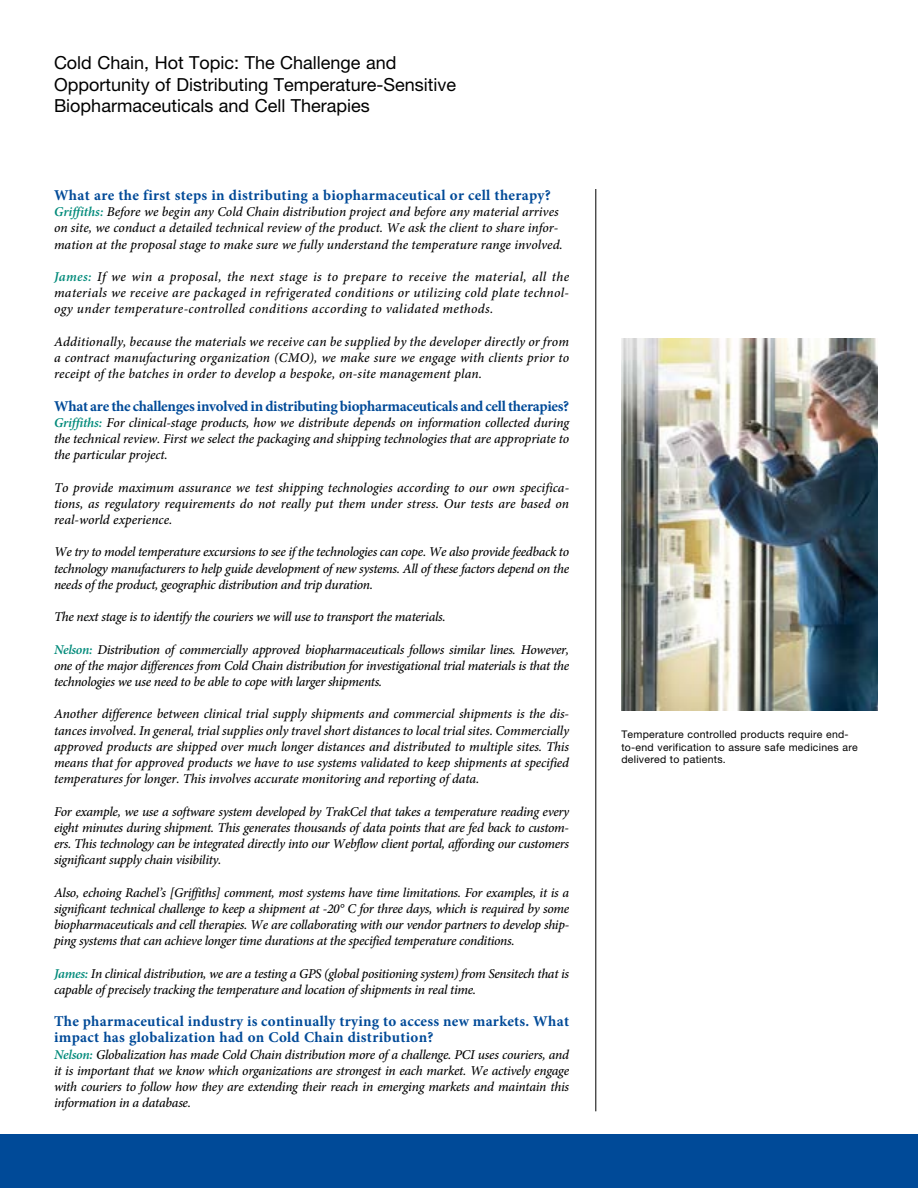
<style>
.page{position:relative;width:918px;height:1188px;background:#fff}
.page>*{position:absolute;margin:0;border:0;box-sizing:border-box;transform-origin:0 0}
.t1{font:18px/21.6px "Helvetica Neue";color:#000}
.t2{font:700 15px/16.2px "Minion Pro";letter-spacing:.02em;color:#004a98}
.t3{font:700 15px "Minion Pro";letter-spacing:-.02em;color:#004a98}
.t4{font:italic 500 13.5px/16.2px "Minion Pro";letter-spacing:-.01em;color:#000;text-align:justify}
.t5{font:10.5px/12.6px "Helvetica Neue";letter-spacing:.025em;color:#000}
.s1{font-weight:600;color:#008a7a}
</style>
<div class="page">
<div style="left:0;top:1134px;width:918px;height:54px;background:#004a98"></div>
<hr style="left:596px;top:189px;width:1px;height:922px;background:#000">
<img style="left:621px;top:338px;width:257px;height:373px">
<h1 class="t1" style="left:54px;top:52px;width:404px">Cold Chain, Hot Topic: The Challenge and<br>Opportunity of Distributing Temperature-Sensitive<br>Biopharmaceuticals and Cell Therapies</h1>
<p class="t2" style="left:54px;top:187px;width:498px">What are the first steps in distributing a biopharmaceutical or cell therapy?</p>
<p class="t4" style="left:54px;top:204px;width:510px;text-align:left"><span class="s1">Griffiths:</span> Before we begin any Cold Chain distribution project and before any material arrives on site, we conduct a detailed technical review of the product. We ask the client to share infor&shy;mation at the proposal stage to make sure we fully understand the temperature range involved.</p>
<p class="t4" style="left:54px;top:268px;width:517px"><span class="s1">James:</span> If we win a proposal, the next stage is to prepare to receive the material, all the materials we receive are packaged in refrigerated conditions or utilizing cold plate technol&shy;ogy under temperature-controlled conditions according to validated methods.</p>
<p class="t4" style="left:54px;top:333px;width:517px">Additionally, because the materials we receive can be supplied by the developer directly or from a contract manufacturing organization (CMO), we make sure we engage with clients prior to receipt of the batches in order to develop a bespoke, on-site management plan.</p>
<p class="t3" style="left:54px;top:395px;width:517px">What are the challenges involved in distributing biopharmaceuticals and cell therapies?</p>
<p class="t4" style="left:54px;top:414px;width:517px"><span class="s1">Griffiths:</span> For clinical-stage products, how we distribute depends on information collected during the technical review. First we select the packaging and shipping technologies that are appropriate to the particular project.</p>
<p class="t4" style="left:54px;top:479px;width:517px">To provide maximum assurance we test shipping technologies according to our own specifica&shy;tions, as regulatory requirements do not really put them under stress. Our tests are based on real-world experience.</p>
<p class="t4" style="left:54px;top:544px;width:517px">We try to model temperature excursions to see if the technologies can cope. We also provide feedback to technology manufacturers to help guide development of new systems. All of these factors depend on the needs of the product, geographic distribution and trip duration.</p>
<p class="t4" style="left:54px;top:609px;width:393px">The next stage is to identify the couriers we will use to transport the materials.</p>
<p class="t4" style="left:54px;top:641px;width:517px"><span class="s1">Nelson:</span> Distribution of commercially approved biopharmaceuticals follows similar lines. However, one of the major differences from Cold Chain distribution for investigational trial materials is that the technologies we use need to be able to cope with larger shipments.</p>
<p class="t4" style="left:54px;top:706px;width:517px">Another difference between clinical trial supply shipments and commercial shipments is the dis&shy;tances involved. In general, trial supplies only travel short distances to local trial sites. Commercially approved products are shipped over much longer distances and distributed to multiple sites. This means that for approved products we have to use systems validated to keep shipments at specified temperatures for longer. This involves accurate monitoring and reporting of data.</p>
<p class="t4" style="left:54px;top:803px;width:517px">For example, we use a software system developed by TrakCel that takes a temperature reading every eight minutes during shipment. This generates thousands of data points that are fed back to custom&shy;ers. This technology can be integrated directly into our Webflow client portal, affording our customers significant supply chain visibility.</p>
<p class="t4" style="left:54px;top:884px;width:517px">Also, echoing Rachel’s [Griffiths] comment, most systems have time limitations. For examples, it is a significant technical challenge to keep a shipment at -20° C for three days, which is required by some biopharmaceuticals and cell therapies. We are collaborating with our vendor partners to develop ship&shy;ping systems that can achieve longer time durations at the specified temperature conditions.</p>
<p class="t4" style="left:54px;top:965px;width:517px"><span class="s1">James:</span> In clinical distribution, we are a testing a GPS (global positioning system) from Sensitech that is capable of precisely tracking the temperature and location of shipments in real time.</p>
<p class="t2" style="left:54px;top:1013px;width:517px">The pharmaceutical industry is continually trying to access new markets. What impact has globalization had on Cold Chain distribution?</p>
<p class="t4" style="left:54px;top:1046px;width:517px"><span class="s1">Nelson:</span> Globalization has made Cold Chain distribution more of a challenge. PCI uses couriers, and it is important that we know which organizations are strongest in each market. We actively engage with couriers to follow how they are extending their reach in emerging markets and maintain this information in a database.</p>
<p class="t5" style="left:621px;top:728px;width:238px">Temperature controlled products require end&shy;to-end verification to assure safe medicines are delivered to patients.</p>
</div>
